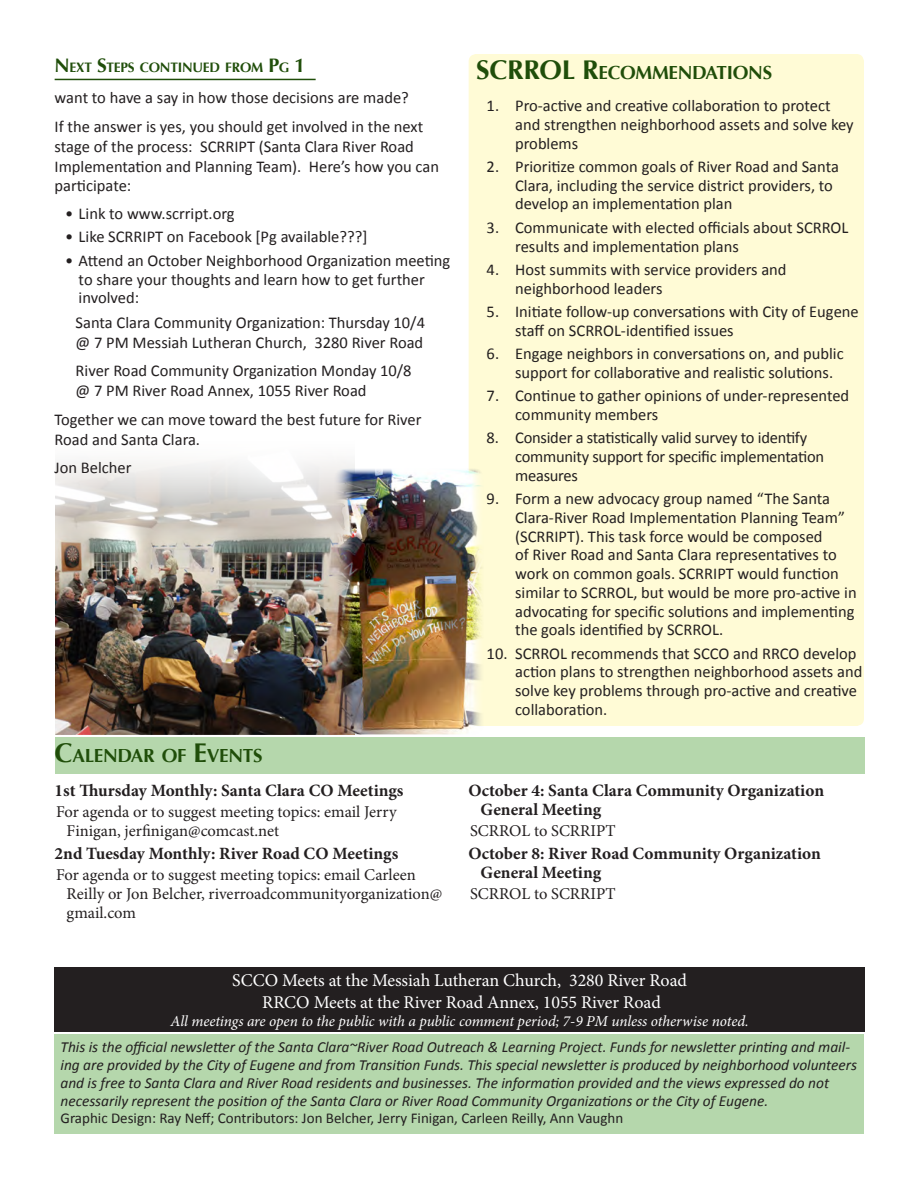
<style>
.page{position:relative;width:918px;height:1188px;background:#fff}
.page>*{position:absolute;margin:0;border:0;box-sizing:border-box;transform-origin:0 0}
.t1{font:700 27px "Optima";color:#204e0a}
.Headers{font:700 18.9px "Optima";letter-spacing:-.015em;color:#204e0a}
.t2{font:18px/21.6px "Minion Pro";letter-spacing:-.005em;color:#fff;text-align:center}
.calendar_Head{font:700 17.25px/19px "Minion Pro";color:#231f20}
.body_text{font:16.5px/18.8px "Calibri";color:#231f20}
.calendar_Text{font:16.5px/18.8px "Minion Pro";color:#231f20}
.Bullet_List{font:16.5px/18.8px "Calibri";color:#231f20}
.body_text_inset2{font:16.5px/19.8px "Calibri";color:#231f20}
.t3{font:italic 15.3px/18px "Calibri";color:#231f20}
.t4{font:italic 15.3px "Minion Pro";letter-spacing:-.01em;color:#fff}
.t5{font:15px "Calibri";color:#231f20}
.Subheader{font:700 13.65px "Optima";letter-spacing:-.015em;color:#204e0a}
.s1{font-size:19.5px}
.s2{font-size:27px}
</style>
<div class="page">
<div style="left:469px;top:54px;width:395px;height:672px;background:#fffbd6;border-radius:8px"></div>
<img style="left:55px;top:460px;width:300px;height:274px">
<img style="left:333px;top:468px;width:149px;height:266px">
<div style="left:55px;top:737px;width:810px;height:37px;background:#b5d7ac"></div>
<div style="left:55px;top:968px;width:810px;height:64px;background:#231f20"></div>
<div style="left:55px;top:1035px;width:809px;height:99px;background:#b5d7ac"></div>
<hr style="left:55px;top:79px;width:261px;height:1px;background:#204e0a">
<p class="Subheader" style="left:55px;top:59px;width:252px"><span class="s1">N</span> EXT <span class="s1">S</span>TEPS CONTINUED FROM <span class="s1">P</span>G <span class="s1">1</span></p>
<p class="body_text" style="left:55px;top:88px;width:356px">want to have a say in how those decisions are made?</p>
<p class="body_text" style="left:55px;top:116px;width:386px;line-height:19.8px">If the answer is yes, you should get involved in the next stage of the process: SCRRIPT (Santa Clara River Road Implementation and Planning Team). Here’s how you can participate:</p>
<p class="Bullet_List" style="left:65px;top:204px;width:171px">• Link to www.scrript.org</p>
<p class="Bullet_List" style="left:65px;top:227px;width:304px">• Like SCRRIPT on Facebook [Pg available???]</p>
<p class="Bullet_List" style="left:79px;top:250px;width:373px;text-indent:-14px">• Attend an October Neighborhood Organization meeting to share your thoughts and learn how to get further involved:</p>
<p class="body_text_inset2" style="left:76px;top:312px;width:351px">Santa Clara Community Organization: Thursday 10/4 @ 7 PM Messiah Lutheran Church, 3280 River Road</p>
<p class="body_text_inset2" style="left:76px;top:360px;width:338px">River Road Community Organization Monday 10/8 @ 7 PM River Road Annex, 1055 River Road</p>
<p class="body_text" style="left:55px;top:409px;width:368px;line-height:19.8px">Together we can move toward the best future for River<br>Road and Santa Clara.</p>
<p class="body_text" style="left:55px;top:458px;width:78px">Jon Belcher</p>
<p class="Headers" style="left:55px;top:745px;width:208px"><span class="s2">C</span>ALENDAR OF <span class="s2">E</span>VENTS</p>
<p class="calendar_Head" style="left:55px;top:781px;width:350px">1st Thursday Monthly: Santa Clara CO Meetings</p>
<p class="calendar_Text" style="left:67px;top:803px;width:332px;text-indent:-10px">For agenda or to suggest meeting topics: email Jerry<br>Finigan, jerfinigan@comcast.net</p>
<p class="calendar_Head" style="left:55px;top:843px;width:345px">2nd Tuesday Monthly: River Road CO Meetings</p>
<p class="calendar_Text" style="left:67px;top:865px;width:377px;text-indent:-10px">For agenda or to suggest meeting topics: email Carleen<br>Reilly or Jon Belcher, riverroadcommunityorganization@ gmail.com</p>
<p class="t1" style="left:476px;top:54px;width:49px">SCRROL</p>
<p class="Headers" style="left:582px;top:61px;width:190px"><span class="s2">R</span>ECOMMENDATIONS</p>
<p class="body_text" style="left:515px;top:95px;width:340px;text-indent:-28px">1. Pro-active and creative collaboration to protect and strengthen neighborhood assets and solve key problems</p>
<p class="body_text" style="left:515px;top:156px;width:325px;text-indent:-28px">2. Prioritize common goals of River Road and Santa<br>Clara, including the service district providers, to develop an implementation plan</p>
<p class="body_text" style="left:515px;top:217px;width:335px;text-indent:-28px">3. Communicate with elected officials about SCRROL results and implementation plans</p>
<p class="body_text" style="left:515px;top:259px;width:273px;text-indent:-28px">4. Host summits with service providers and neighborhood leaders</p>
<p class="body_text" style="left:515px;top:301px;width:345px;text-indent:-28px">5. Initiate follow-up conversations with City of Eugene staff on SCRROL-identified issues</p>
<p class="body_text" style="left:515px;top:343px;width:330px;text-indent:-28px">6. Engage neighbors in conversations on, and public support for collaborative and realistic solutions.</p>
<p class="body_text" style="left:515px;top:386px;width:336px;text-indent:-28px">7. Continue to gather opinions of under-represented community members</p>
<p class="body_text" style="left:515px;top:428px;width:311px;text-indent:-28px">8. Consider a statistically valid survey to identify community support for specific implementation measures</p>
<p class="body_text" style="left:515px;top:488px;width:343px;text-indent:-28px">9. Form a new advocacy group named “The Santa Clara-River Road Implementation Planning Team” (SCRRIPT). This task force would be composed<br>of River Road and Santa Clara representatives to work on common goals. SCRRIPT would function similar to SCRROL, but would be more pro-active in advocating for specific solutions and implementing the goals identified by SCRROL.</p>
<p class="body_text" style="left:515px;top:643px;width:349px;text-indent:-28px">10. SCRROL recommends that SCCO and RRCO develop action plans to strengthen neighborhood assets and solve key problems through pro-active and creative collaboration.</p>
<p class="calendar_Head" style="left:481px;top:781px;width:345px;text-indent:-12px">October 4: Santa Clara Community Organization<br>General Meeting</p>
<p class="calendar_Text" style="left:470px;top:822px;width:147px">SCRROL to SCRRIPT</p>
<p class="calendar_Head" style="left:481px;top:844px;width:342px;text-indent:-12px">October 8: River Road Community Organization<br>General Meeting</p>
<p class="calendar_Text" style="left:470px;top:885px;width:147px">SCRROL to SCRRIPT</p>
<p class="t2" style="left:232px;top:970px;width:456px">SCCO Meets at the Messiah Lutheran Church, 3280 River Road<br>RRCO Meets at the River Road Annex, 1055 River Road</p>
<p class="t4" style="left:171px;top:1011px;width:580px">All meetings are open to the public with a public comment period; 7-9 PM unless otherwise noted.</p>
<p class="t3" style="left:61px;top:1037px;width:798px">This is the official newsletter of the Santa Clara~River Road Outreach &amp; Learning Project. Funds for newsletter printing and mail&shy;ing are provided by the City of Eugene and from Transition Funds. This special newsletter is produced by neighborhood volunteers and is free to Santa Clara and River Road residents and businesses. The information provided and the views expressed do not necessarily represent the position of the Santa Clara or River Road Community Organizations or the City of Eugene.</p>
<p class="t5" style="left:61px;top:1109px;width:564px">Graphic Design: Ray Neff; Contributors: Jon Belcher, Jerry Finigan, Carleen Reilly, Ann Vaughn</p>
</div>
